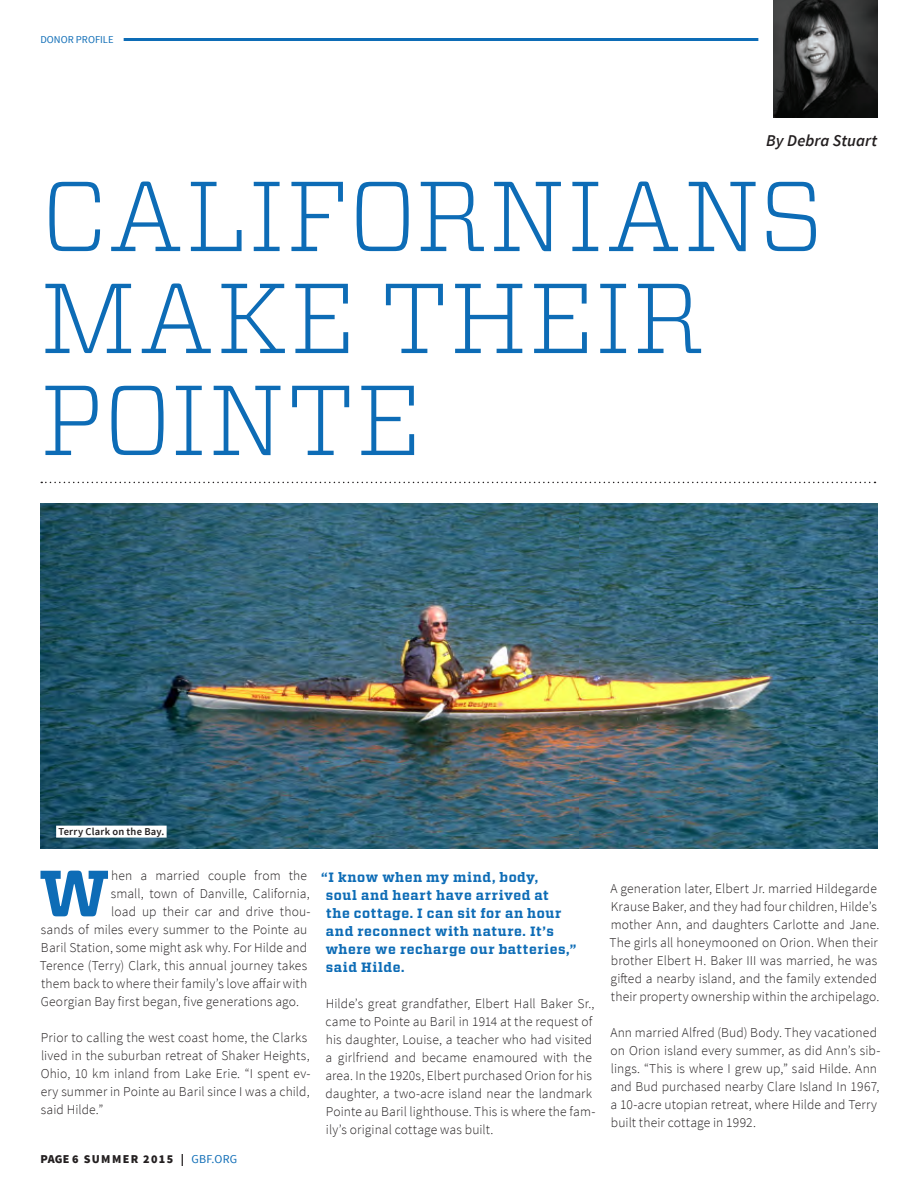
<style>
.page{position:relative;width:918px;height:1188px;background:#fff}
.page>*{position:absolute;margin:0;border:0;box-sizing:border-box;transform-origin:0 0}
.t1{font:300 99px/102px "Vitesse";letter-spacing:.015em;color:#0d6cb6}
.t2{font:700 64.95px "Vitesse";color:#0d6cb6}
.t3{font:italic 600 16.5px "Source Sans Pro";letter-spacing:.005em;color:#231f20}
.t4{font:300 13.5px/18px "Source Sans Pro";letter-spacing:.01em;color:#231f20}
.Paragraph_Style_1{font:700 13.5px/18px "Vitesse";letter-spacing:.045em;color:#0d6cb6}
.t5{font:900 12px "Source Sans Pro";letter-spacing:.115em;color:#231f20}
.t6{font:600 10.5px "Source Sans Pro";letter-spacing:.025em;color:#231f20}
.t7{font:10.5px "Source Sans Pro";color:#0d6cb6}
.s1{font-weight:400;color:#0d6cb6}
</style>
<div class="page">
<img style="left:40px;top:503px;width:838px;height:346px">
<svg style="left:41px;top:482px;width:834px;height:1px"></svg>
<img style="left:773px;top:0;width:104px;height:117px">
<hr style="left:124px;top:38px;width:634px;height:3px;background:#0d6cb6">
<div style="left:56px;top:826px;width:111px;height:12px;background:#fff"></div>
<p class="t7" style="left:40px;top:33px;width:75px">DONOR PROFILE</p>
<p class="t3" style="left:766px;top:130px;width:113px">By Debra Stuart</p>
<p class="t1" style="left:40px;top:163px;width:785px">CALIFORNIANS<br>MAKE THEIR<br>POINTE</p>
<p class="t6" style="left:58px;top:825px;width:108px">Terry Clark on the Bay.</p>
<p class="t2" style="left:39px;top:850px;width:72px">W</p>
<p class="t4" style="left:111px;top:867px;width:197px">hen a married couple from the</p>
<p class="t4" style="left:111px;top:885px;width:200px">small, town of Danville, California,</p>
<p class="t4" style="left:111px;top:903px;width:201px">load up their car and drive thou-</p>
<p class="t4" style="left:41px;top:921px;width:268px">sands of miles every summer to the Pointe au</p>
<p class="t4" style="left:41px;top:939px;width:268px">Baril Station, some might ask why. For Hilde and</p>
<p class="t4" style="left:40px;top:957px;width:269px">Terence (Terry) Clark, this annual journey takes</p>
<p class="t4" style="left:41px;top:975px;width:268px">them back to where their family’s love affair with</p>
<p class="t4" style="left:41px;top:993px;width:260px">Georgian Bay first began, five generations ago.</p>
<p class="t4" style="left:41px;top:1029px;width:271px">Prior to calling the west coast home, the Clarks lived in the suburban retreat of Shaker Heights, Ohio, 10 km inland from Lake Erie. “I spent ev&shy;ery summer in Pointe au Baril since I was a child, said Hilde.”</p>
<p class="t5" style="left:40px;top:1151px;width:198px">PAGE 6 SUMMER 2015 | <span class="s1">GBF.ORG</span></p>
<p class="Paragraph_Style_1" style="left:326px;top:868px;width:252px;text-indent:-5px">“I know when my mind, body,<br>soul and heart have arrived at<br>the cottage. I can sit for an hour and reconnect with nature. It’s where we recharge our batteries,” said Hilde.</p>
<p class="t4" style="left:325px;top:995px;width:271px">Hilde’s great grandfather, Elbert Hall Baker Sr., came to Pointe au Baril in 1914 at the request of his daughter, Louise, a teacher who had visited a girlfriend and became enamoured with the area. In the 1920s, Elbert purchased Orion for his daughter, a two-acre island near the landmark Pointe au Baril lighthouse. This is where the fam&shy;ily’s original cottage was built.</p>
<p class="t4" style="left:610px;top:880px;width:271px">A generation later, Elbert Jr. married Hildegarde Krause Baker, and they had four children, Hilde’s mother Ann, and daughters Carlotte and Jane.<br>The girls all honeymooned on Orion. When their brother Elbert H. Baker III was married, he was gifted a nearby island, and the family extended their property ownership within the archipelago.</p>
<p class="t4" style="left:610px;top:1024px;width:272px">Ann married Alfred (Bud) Body. They vacationed on Orion island every summer, as did Ann’s sib&shy;lings. “This is where I grew up,” said Hilde. Ann and Bud purchased nearby Clare Island In 1967, a 10-acre utopian retreat, where Hilde and Terry built their cottage in 1992.</p>
</div>
